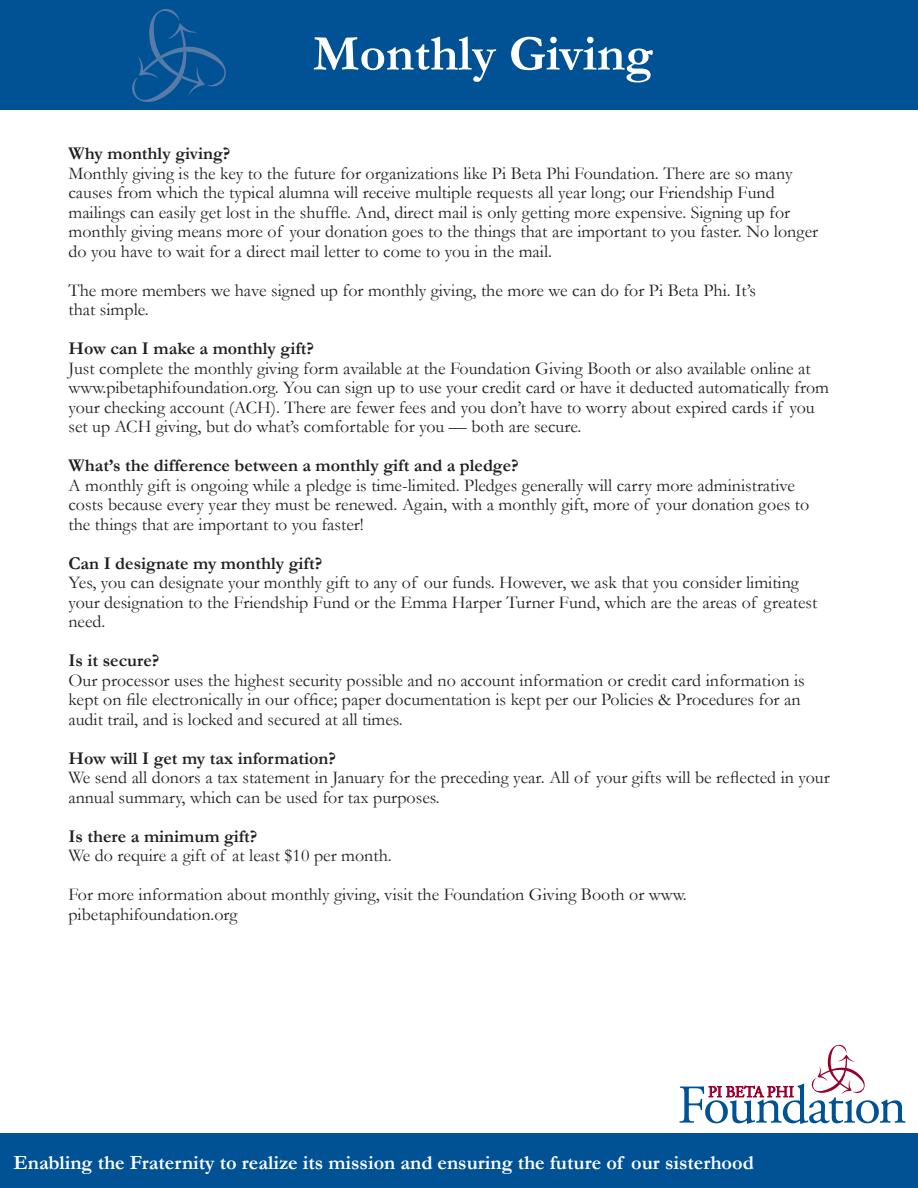
<style>
.page{position:relative;width:918px;height:1188px;background:#fff}
.page>*{position:absolute;margin:0;border:0;box-sizing:border-box;transform-origin:0 0}
.t1{font:700 51px "Garamond";color:#fff}
.t2{font:700 20.25px "Garamond";color:#fff}
.t3{font:18px/19.5px "Garamond";color:#231f20}
.t4{font:700 18px "Garamond";color:#231f20}
</style>
<div class="page">
<div style="left:0;top:1134px;width:918px;height:54px;background:#005294"></div>
<div style="left:0;top:0;width:918px;height:110px;background:#005294"></div>
<svg style="left:132px;top:9px;width:94px;height:93px"></svg>
<svg style="left:680px;top:1045px;width:225px;height:79px"></svg>
<p class="t1" style="left:313px;top:23px;width:342px">Monthly Giving</p>
<p class="t4" style="left:68px;top:143px;width:163px">Why monthly giving?</p>
<p class="t3" style="left:68px;top:163px;width:751px">Monthly giving is the key to the future for organizations like Pi Beta Phi Foundation. There are so many causes from which the typical alumna will receive multiple requests all year long; our Friendship Fund mailings can easily get lost in the shuffle. And, direct mail is only getting more expensive. Signing up for monthly giving means more of your donation goes to the things that are important to you faster. No longer do you have to wait for a direct mail letter to come to you in the mail.</p>
<p class="t3" style="left:68px;top:280px;width:689px">The more members we have signed up for monthly giving, the more we can do for Pi Beta Phi. It’s</p>
<p class="t3" style="left:68px;top:300px;width:82px">that simple.</p>
<p class="t4" style="left:68px;top:338px;width:247px">How can I make a monthly gift?</p>
<p class="t3" style="left:68px;top:358px;width:762px">Just complete the monthly giving form available at the Foundation Giving Booth or also available online at www.pibetaphifoundation.org. You can sign up to use your credit card or have it deducted automatically from your checking account (ACH). There are fewer fees and you don’t have to worry about expired cards if you set up ACH giving, but do what’s comfortable for you — both are secure.</p>
<p class="t4" style="left:68px;top:455px;width:452px">What’s the difference between a monthly gift and a pledge?</p>
<p class="t3" style="left:68px;top:475px;width:742px">A monthly gift is ongoing while a pledge is time-limited. Pledges generally will carry more administrative costs because every year they must be renewed. Again, with a monthly gift, more of your donation goes to the things that are important to you faster!</p>
<p class="t4" style="left:68px;top:552px;width:255px">Can I designate my monthly gift?</p>
<p class="t3" style="left:68px;top:573px;width:751px">Yes, you can designate your monthly gift to any of our funds. However, we ask that you consider limiting your designation to the Friendship Fund or the Emma Harper Turner Fund, which are the areas of greatest need.</p>
<p class="t4" style="left:68px;top:650px;width:92px">Is it secure?</p>
<p class="t3" style="left:68px;top:670px;width:738px">Our processor uses the highest security possible and no account information or credit card information is kept on file electronically in our office; paper documentation is kept per our Policies &amp; Procedures for an audit trail, and is locked and secured at all times.</p>
<p class="t4" style="left:68px;top:747px;width:269px">How will I get my tax information?</p>
<p class="t3" style="left:68px;top:768px;width:763px">We send all donors a tax statement in January for the preceding year. All of your gifts will be reflected in your annual summary, which can be used for tax purposes.</p>
<p class="t4" style="left:68px;top:825px;width:191px">Is there a minimum gift?</p>
<p class="t3" style="left:68px;top:846px;width:325px">We do require a gift of at least $10 per month.</p>
<p class="t3" style="left:68px;top:885px;width:620px">For more information about monthly giving, visit the Foundation Giving Booth or www. pibetaphifoundation.org</p>
<p class="t2" style="left:14px;top:1150px;width:742px">Enabling the Fraternity to realize its mission and ensuring the future of our sisterhood</p>
</div>
